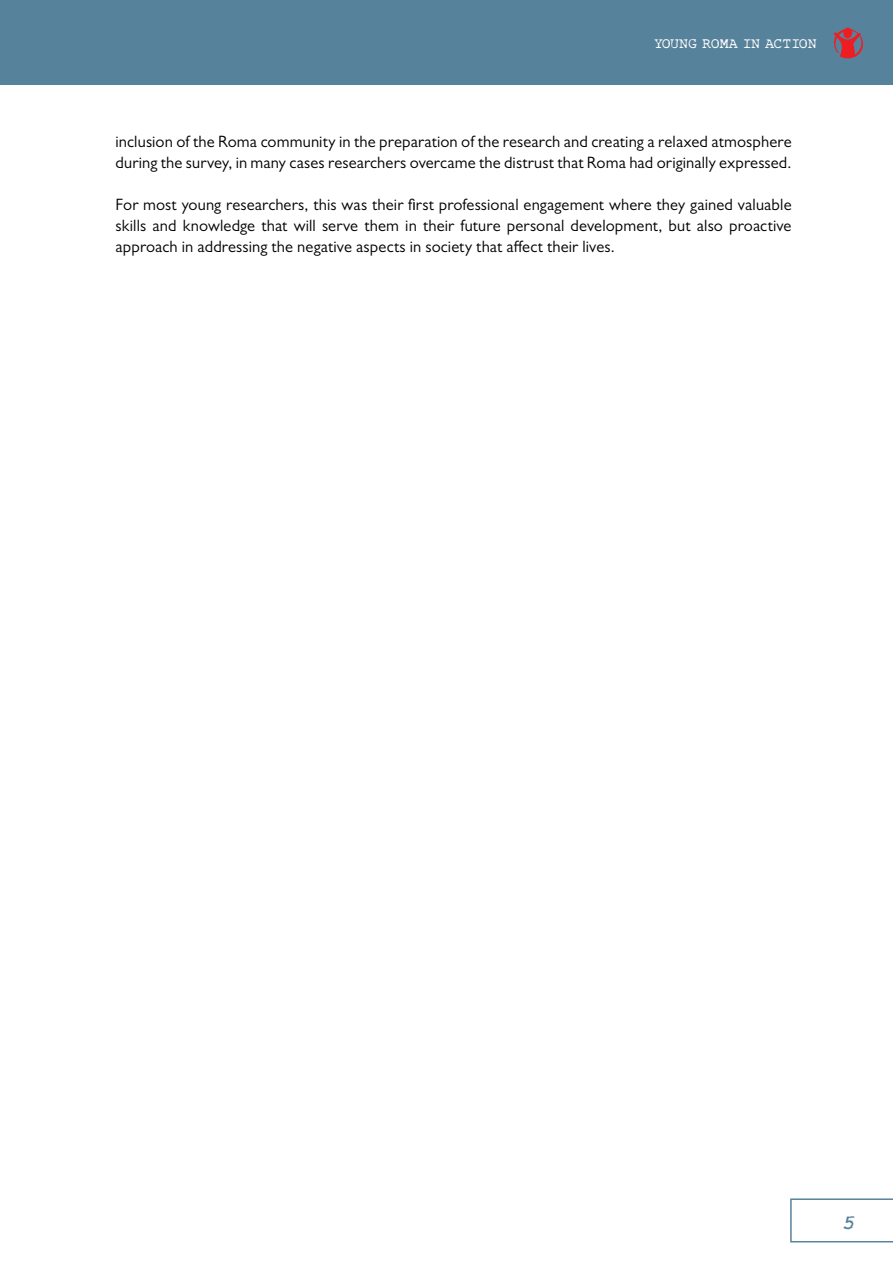
<style>
.page{position:relative;width:893px;height:1263px;background:#fff}
.page>*{position:absolute;margin:0;border:0;box-sizing:border-box;transform-origin:0 0}
.t1{font:italic 700 21px "Rough Typewriter";color:#57829b}
.t2{font:16.5px/21px "Gill Sans MT Pro";letter-spacing:.01em;color:#000}
.t3{font:15px "Rough Typewriter";color:#fff}
</style>
<div class="page">
<div style="left:0;top:0;width:893px;height:85px;background:#57829b"></div>
<svg style="left:790px;top:1198px;width:103px;height:44px"></svg>
<svg style="left:833px;top:28px;width:30px;height:31px"></svg>
<p class="t3" style="left:654px;top:35px;width:121px">YOUNG ROMA IN ACTION</p>
<p class="t2" style="left:116px;top:131px;width:678px">inclusion of the Roma community in the preparation of the research and creating a relaxed atmosphere during the survey, in many cases researchers overcame the distrust that Roma had originally expressed.</p>
<p class="t2" style="left:116px;top:194px;width:677px;text-align:justify">For most young researchers, this was their first professional engagement where they gained valuable skills and knowledge that will serve them in their future personal development, but also proactive approach in addressing the negative aspects in society that affect their lives.</p>
<p class="t1" style="left:842px;top:1210px;width:14px">5</p>
</div>
